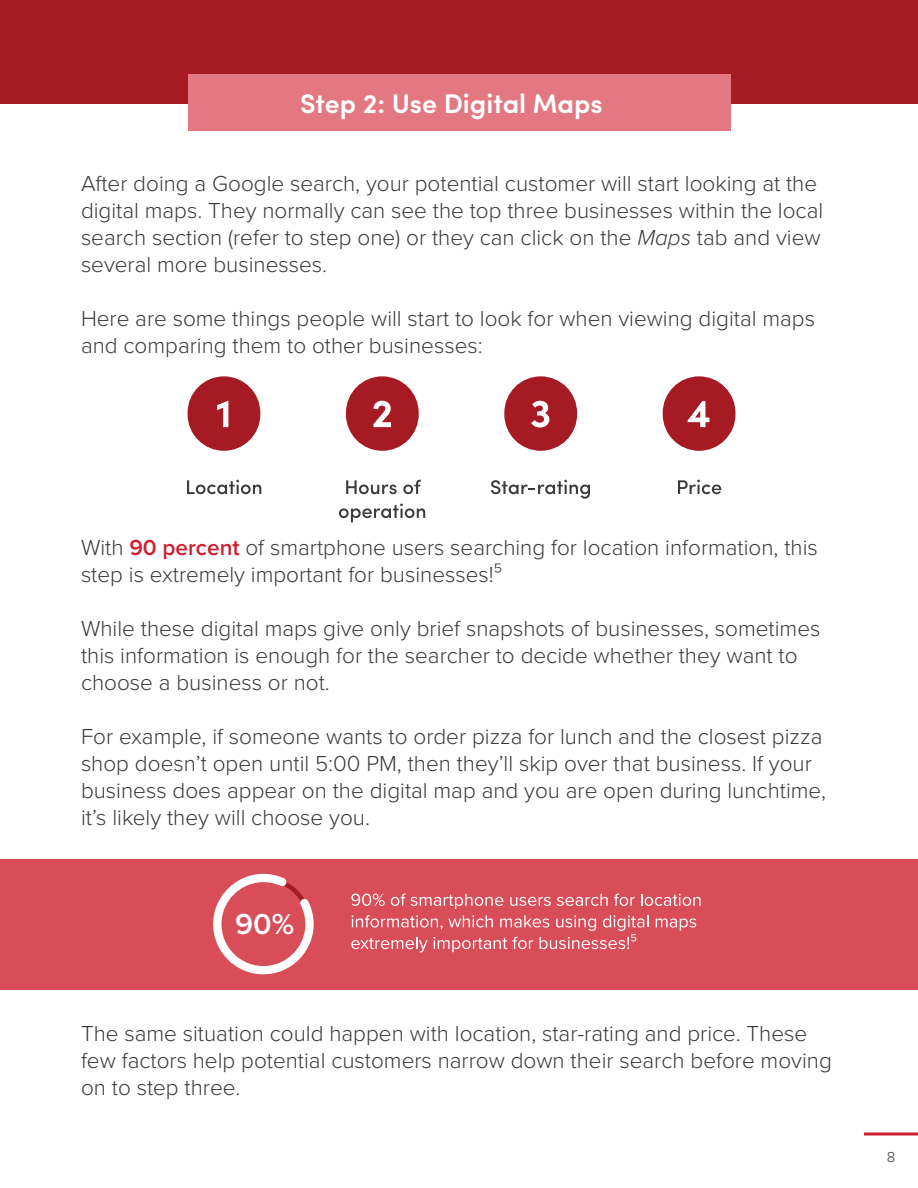
<style>
.page{position:relative;width:918px;height:1188px;background:#fff}
.page>*{position:absolute;margin:0;border:0;box-sizing:border-box;transform-origin:0 0}
.t1{font:600 30px "Proxima Nova";color:#fff}
.t2{font:600 27px "Sofia Pro";color:#fff}
.t3{font:300 22.5px/27px "Proxima Nova";color:#3a3a3a}
.t4{font:300 15px "Proxima Nova";color:#3a3a3a}
.s1{font-style:italic}
.s2{font-weight:600;color:#cf1f2e}
</style>
<div class="page">
<svg style="left:864px;top:1132px;width:54px;height:4px"></svg>
<div style="left:0;top:0;width:918px;height:103px;background:#a61a24"></div>
<div style="left:189px;top:74px;width:542px;height:57px;background:#e37882"></div>
<div style="left:0;top:859px;width:918px;height:130px;background:#d94d59"></div>
<svg style="left:351px;top:894px;width:34px;height:12px"></svg>
<svg style="left:391px;top:894px;width:112px;height:15px"></svg>
<svg style="left:510px;top:897px;width:41px;height:9px"></svg>
<svg style="left:557px;top:894px;width:51px;height:12px"></svg>
<svg style="left:614px;top:894px;width:21px;height:12px"></svg>
<svg style="left:641px;top:894px;width:60px;height:12px"></svg>
<svg style="left:656px;top:918px;width:40px;height:13px"></svg>
<svg style="left:351px;top:915px;width:297px;height:37px"></svg>
<svg style="left:213px;top:874px;width:101px;height:101px"></svg>
<div style="left:188px;top:376px;width:72px;height:75px;background:#a61a24;border-radius:36px"></div>
<svg style="left:217px;top:401px;width:11px;height:26px"></svg>
<svg style="left:187px;top:480px;width:74px;height:14px"></svg>
<div style="left:346px;top:376px;width:73px;height:75px;background:#a61a24;border-radius:36px"></div>
<svg style="left:373px;top:401px;width:18px;height:26px"></svg>
<svg style="left:346px;top:480px;width:51px;height:14px"></svg>
<svg style="left:403px;top:480px;width:18px;height:14px"></svg>
<svg style="left:339px;top:504px;width:86px;height:18px"></svg>
<div style="left:504px;top:376px;width:73px;height:75px;background:#a61a24;border-radius:36px"></div>
<svg style="left:531px;top:401px;width:18px;height:26px"></svg>
<svg style="left:491px;top:480px;width:99px;height:19px"></svg>
<div style="left:663px;top:376px;width:72px;height:75px;background:#a61a24;border-radius:36px"></div>
<svg style="left:688px;top:401px;width:21px;height:26px"></svg>
<svg style="left:678px;top:480px;width:43px;height:14px"></svg>
<p class="t2" style="left:300px;top:83px;width:304px">Step 2: Use Digital Maps</p>
<p class="t3" style="left:81px;top:168px;width:744px">After doing a Google search, your potential customer will start looking at the digital maps. They normally can see the top three businesses within the local search section (refer to step one) or they can click on the <span class="s1">Maps</span> tab and view several more businesses.</p>
<p class="t3" style="left:81px;top:303px;width:736px">Here are some things people will start to look for when viewing digital maps and comparing them to other businesses:</p>
<p class="t3" style="left:81px;top:533px;width:738px">With <span class="s2">90 percent</span> of smartphone users searching for location information, this step is extremely important for businesses!⁵</p>
<p class="t3" style="left:81px;top:614px;width:741px">While these digital maps give only brief snapshots of businesses, sometimes this information is enough for the searcher to decide whether they want to choose a business or not.</p>
<p class="t3" style="left:81px;top:722px;width:747px">For example, if someone wants to order pizza for lunch and the closest pizza shop doesn’t open until 5:00 PM, then they’ll skip over that business. If your business does appear on the digital map and you are open during lunchtime, it’s likely they will choose you.</p>
<h1 class="t1" style="left:235px;top:901px;width:60px">90%</h1>
<p class="t3" style="left:81px;top:1019px;width:752px">The same situation could happen with location, star-rating and price. These few factors help potential customers narrow down their search before moving on to step three.</p>
<p class="t4" style="left:887px;top:1145px;width:10px">8</p>
</div>
